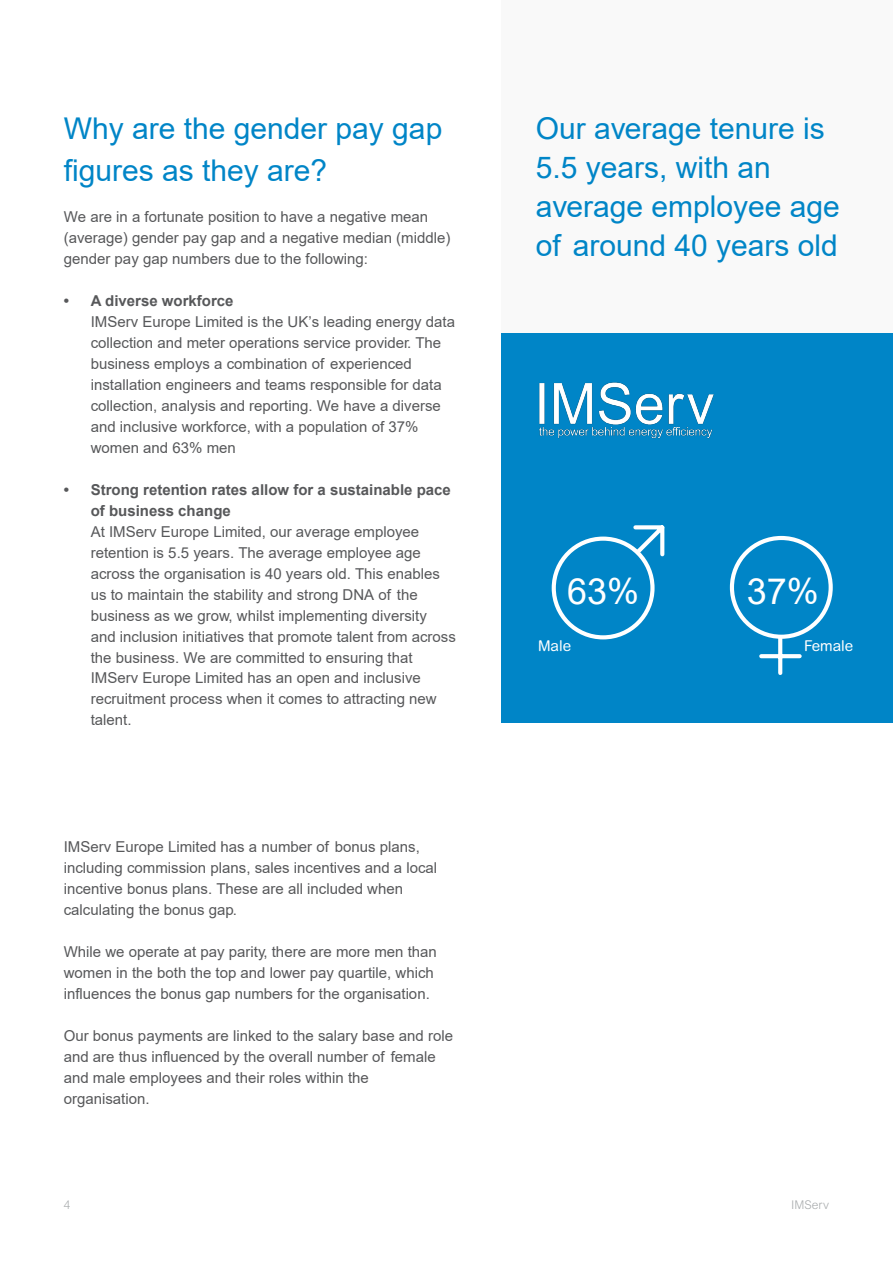
<style>
.page{position:relative;width:893px;height:1263px;background:#fff}
.page>*{position:absolute;margin:0;border:0;box-sizing:border-box;transform-origin:0 0}
.Subtitle{font:36px "Arial";color:#fff}
.t1{font:30px/39px "Arial";color:#0085c7}
.t2{font:15px/21px "Arial";color:#57585a}
.subtitle{font:15px "Arial Rounded MT Pro";color:#fff}
.t3{font:300 12px "Arial MT Std";color:#a7aaac}
.s1{font-family:"Arial MT Std";font-weight:700}
.s2{font-weight:700}
</style>
<div class="page">
<div style="left:502px;top:0;width:391px;height:338px;background:#f9f9f9"></div>
<div style="left:502px;top:334px;width:391px;height:389px;background:#0085c7"></div>
<div style="left:552px;top:536px;width:103px;height:103px;border:4px solid #fff;border-radius:50%"></div>
<svg style="left:631px;top:525px;width:34px;height:33px"></svg>
<div style="left:730px;top:536px;width:103px;height:103px;border:4px solid #fff;border-radius:50%"></div>
<svg style="left:778px;top:637px;width:4px;height:36px"></svg>
<svg style="left:761px;top:654px;width:39px;height:4px"></svg>
<img style="left:539px;top:382px;width:175px;height:57px">
<p class="t1" style="left:64px;top:107px;width:380px;line-height:42px">Why are the gender pay gap figures as they are?</p>
<p class="t2" style="left:64px;top:206px;width:388px">We are in a fortunate position to have a negative mean (average) gender pay gap and a negative median (middle) gender pay gap numbers due to the following:</p>
<p class="t2" style="left:91px;top:290px;width:366px;text-indent:-27px"><span class="s1">•</span> <span class="s2">A diverse workforce<br></span>IMServ Europe Limited is the UK’s leading energy data collection and meter operations service provider. The business employs a combination of experienced installation engineers and teams responsible for data collection, analysis and reporting. We have a diverse and inclusive workforce, with a population of 37% women and 63% men</p>
<p class="t2" style="left:91px;top:479px;width:367px;text-indent:-27px"><span class="s1">•</span> <span class="s2">Strong retention rates allow for a sustainable pace of business change<br></span>At IMServ Europe Limited, our average employee retention is 5.5 years. The average employee age across the organisation is 40 years old. This enables us to maintain the stability and strong DNA of the business as we grow, whilst implementing diversity<br>and inclusion initiatives that promote talent from across the business. We are committed to ensuring that IMServ Europe Limited has an open and inclusive recruitment process when it comes to attracting new talent.</p>
<p class="t2" style="left:64px;top:836px;width:375px">IMServ Europe Limited has a number of bonus plans, including commission plans, sales incentives and a local incentive bonus plans. These are all included when calculating the bonus gap.</p>
<p class="t2" style="left:64px;top:941px;width:375px">While we operate at pay parity, there are more men than women in the both the top and lower pay quartile, which influences the bonus gap numbers for the organisation.</p>
<p class="t2" style="left:64px;top:1025px;width:391px">Our bonus payments are linked to the salary base and role and are thus influenced by the overall number of female and male employees and their roles within the organisation.</p>
<p class="t1" style="left:536px;top:109px;width:306px">Our average tenure is<br>5.5 years, with an average employee age of around 40 years old</p>
<p class="Subtitle" style="left:567px;top:566px;width:74px">63%</p>
<p class="subtitle" style="left:538px;top:636px;width:35px">Male</p>
<p class="Subtitle" style="left:747px;top:566px;width:74px">37%</p>
<p class="subtitle" style="left:804px;top:636px;width:51px">Female</p>
<p class="t3" style="left:64px;top:1198px;width:8px">4</p>
<p class="t3" style="left:791px;top:1198px;width:39px">IMServ</p>
</div>
